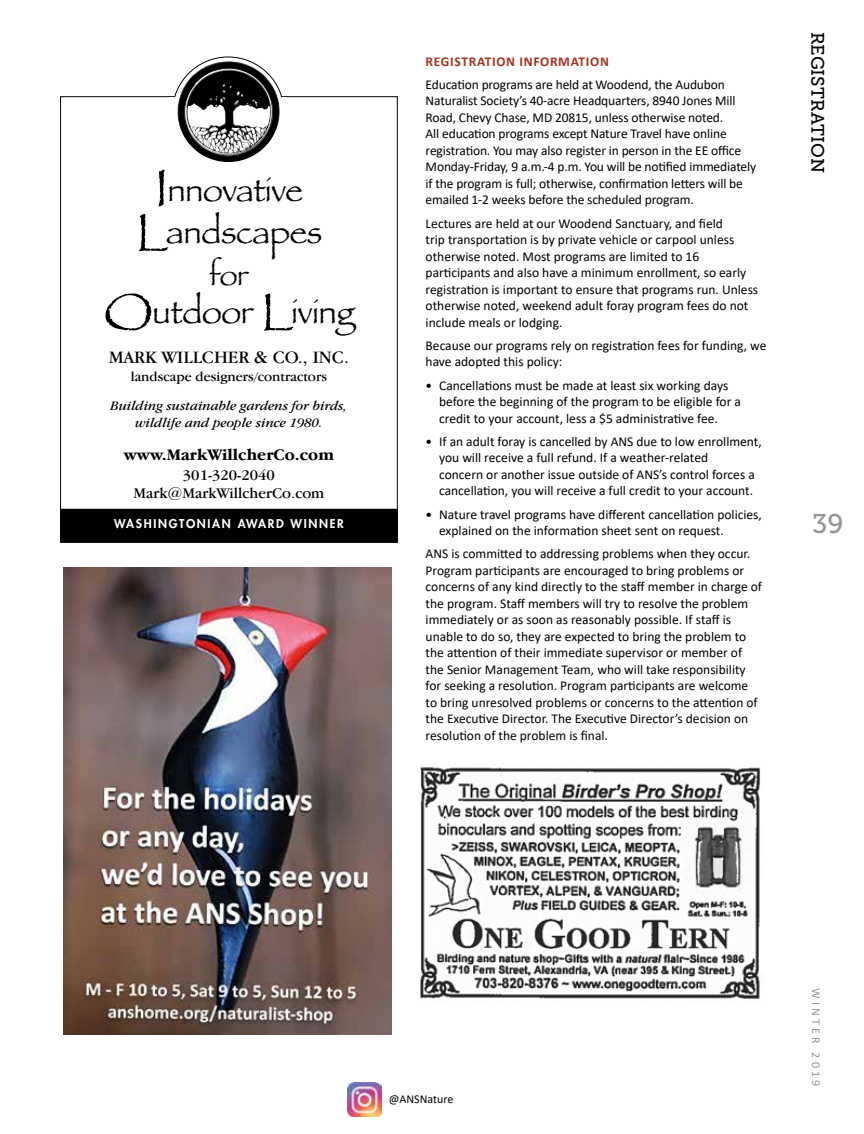
<style>
.page{position:relative;width:864px;height:1134px;background:#fff}
.page>*{position:absolute;margin:0;border:0;box-sizing:border-box;transform-origin:0 0}
.t1{font:33.3px/42px "Papyrus";letter-spacing:-.01em;color:#000;text-align:center}
.t2{font:30px "Papyrus";color:#000}
.t3{font:27px "Museo Slab 500";color:#939598}
.t4{font:18px "Garamond IT Cby BT";color:#000}
.t5{font:18px "Museo Slab 500";letter-spacing:.005em;color:#000}
.t6{font:700 16.65px "Garamond IT Cby BT";color:#000}
.t7{font:15.3px/18px "Garamond IT Cby BT";color:#000;text-align:center}
.t8{font:13.95px "Garamond IT Cby BT";color:#000}
.t9{font:13.5px/16.5px "Calibri";color:#000}
.t10{font:italic 13.5px/16.5px "Garamond IT Cby BT";color:#000;text-align:center}
.t11{font:700 13.5px "Calibri";letter-spacing:.05em;color:#a03521}
.t12{font:12px "Calibri";letter-spacing:.26em;color:#939598}
.t13{font:12px "Calibri";color:#000}
.t14{font:800 11.85px "Futura";letter-spacing:.14em;color:#fff}
.s1{font-size:54.9px}
</style>
<div class="page">
<img style="left:420px;top:767px;width:341px;height:232px">
<div style="left:61px;top:509px;width:336px;height:33px;background:#000"></div>
<div style="left:60px;top:509px;width:338px;height:34px;border:1px solid #000"></div>
<svg style="left:173px;top:58px;width:110px;height:108px"></svg>
<img style="left:192px;top:61px;width:35px;height:15px">
<img style="left:347px;top:1082px;width:34px;height:34px">
<img style="left:63px;top:567px;width:328px;height:468px">
<h1 class="t1" style="left:135px;top:169px;width:189px"><span class="s1">I</span>nnovative<br><span class="s1">L</span>andscapes</h1>
<h2 class="t2" style="left:209px;top:257px;width:41px">for</h2>
<h1 class="t1" style="left:104px;top:290px;width:252px"><span class="s1">O</span>utdoor <span class="s1">L</span>iving</h1>
<h3 class="t4" style="left:109px;top:347px;width:242px">Mark Willcher &amp; co., inc.</h3>
<p class="t8" style="left:131px;top:368px;width:198px">landscape designers/contractors</p>
<p class="t10" style="left:111px;top:397px;width:238px">Building sustainable gardens for birds, wildlife and people since 1980.</p>
<p class="t6" style="left:124px;top:446px;width:212px">www.MarkWillcherCo.com</p>
<p class="t7" style="left:134px;top:465px;width:192px">301-320-2040<br>Mark@MarkWillcherco.com</p>
<p class="t14" style="left:114px;top:516px;width:231px">WASHINGTONIAN AWARD WINNER</p>
<p class="t11" style="left:426px;top:52px;width:185px">REGISTRATION INFORMATION</p>
<p class="t9" style="left:426px;top:76px;width:332px">Education programs are held at Woodend, the Audubon Naturalist Society’s 40-acre Headquarters, 8940 Jones Mill Road, Chevy Chase, MD 20815, unless otherwise noted.<br>All education programs except Nature Travel have online registration. You may also register in person in the EE office Monday-Friday, 9 a.m.-4 p.m. You will be notified immediately if the program is full; otherwise, confirmation letters will be emailed 1-2 weeks before the scheduled program.</p>
<p class="t9" style="left:426px;top:215px;width:334px">Lectures are held at our Woodend Sanctuary, and field<br>trip transportation is by private vehicle or carpool unless otherwise noted. Most programs are limited to 16 participants and also have a minimum enrollment, so early registration is important to ensure that programs run. Unless otherwise noted, weekend adult foray program fees do not include meals or lodging.</p>
<p class="t9" style="left:426px;top:337px;width:342px">Because our programs rely on registration fees for funding, we have adopted this policy:</p>
<p class="t9" style="left:439px;top:376px;width:303px;text-indent:-14px">• Cancellations must be made at least six working days before the beginning of the program to be eligible for a credit to your account, less a $5 administrative fee.</p>
<p class="t9" style="left:439px;top:433px;width:324px;text-indent:-14px">• If an adult foray is cancelled by ANS due to low enrollment, you will receive a full refund. If a weather-related<br>concern or another issue outside of ANS’s control forces a cancellation, you will receive a full credit to your account.</p>
<p class="t9" style="left:439px;top:505px;width:324px;text-indent:-14px">• Nature travel programs have different cancellation policies, explained on the information sheet sent on request.</p>
<p class="t9" style="left:426px;top:545px;width:338px">ANS is committed to addressing problems when they occur.<br>Program participants are encouraged to bring problems or concerns of any kind directly to the staff member in charge of the program. Staff members will try to resolve the problem immediately or as soon as reasonably possible. If staff is unable to do so, they are expected to bring the problem to the attention of their immediate supervisor or member of the Senior Management Team, who will take responsibility for seeking a resolution. Program participants are welcome to bring unresolved problems or concerns to the attention of the Executive Director. The Executive Director’s decision on resolution of the problem is final.</p>
<h3 class="t5" style="left:828px;top:32px;width:143px;rotate:90deg">REGISTRATION</h3>
<h3 class="t3" style="left:812px;top:509px;width:33px">39</h3>
<p class="t13" style="left:389px;top:1090px;width:66px">@ANSNature</p>
<p class="t12" style="left:825px;top:988px;width:99px;rotate:90deg">WINTER 2019</p>
</div>
